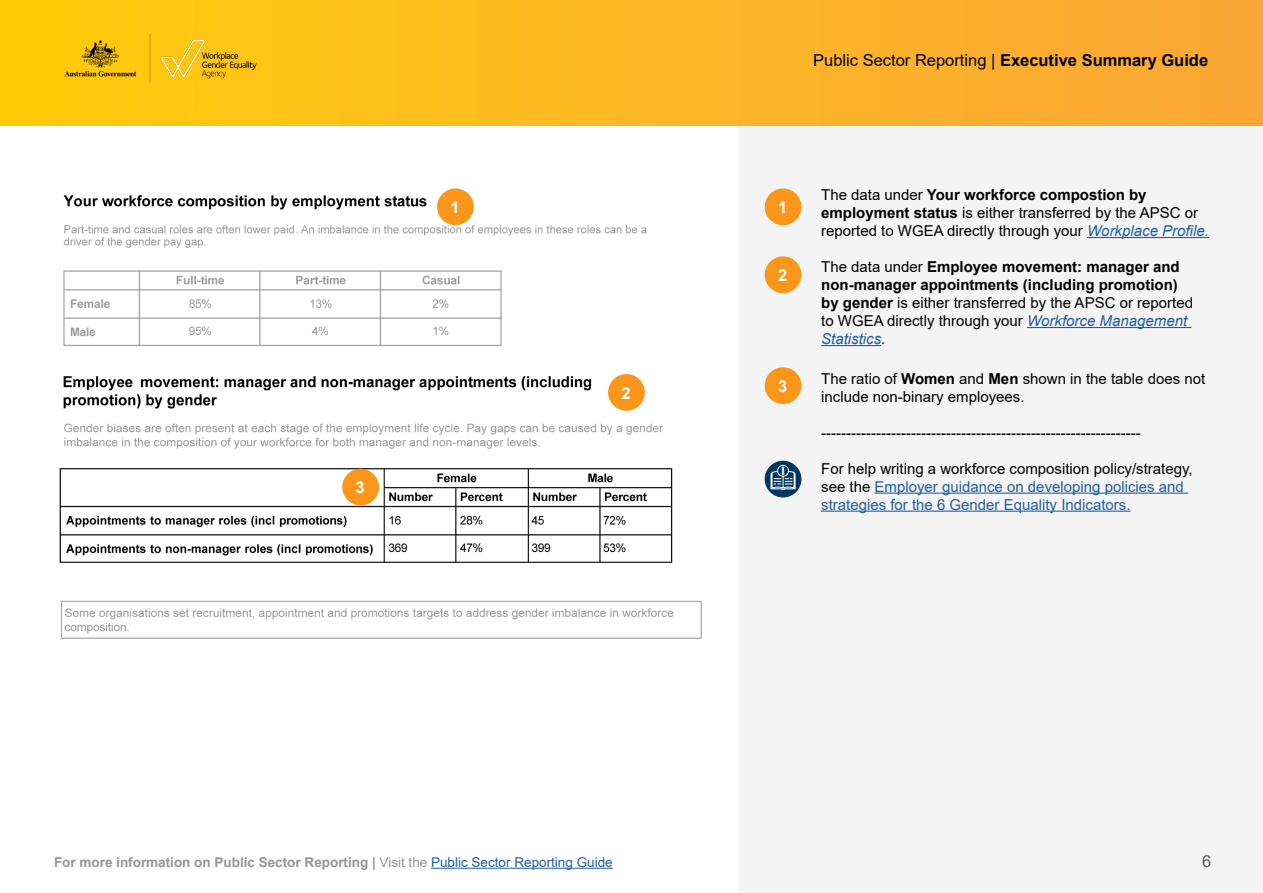
<style>
.page{position:relative;width:1263px;height:893px;background:#fff}
.page>*{position:absolute;margin:0;border:0;box-sizing:border-box;transform-origin:0 0}
.t1{font:16.5px "Arial";color:#000}
.t2{font:700 16.5px "Arial";color:#fff}
.t3{font:16.5px "Arial";color:#58595b}
.t4{font:15px/18px "Arial";color:#000}
.t5{font:700 15px/18px "Arial";color:#000}
.t6{font:15px/18px "Arial";color:#215e9e}
.t7{font:700 13.5px "Arial";color:#959595}
.s1{font-weight:700}
.s2{font-style:italic;color:#215e9e}
.s3{font-weight:400}
.s4{font-weight:400;font-style:italic;color:#215e9e}
.s5{color:#000}
.s6{font-weight:400;color:#215e9e}
</style>
<div class="page">
<div style="left:738px;top:126px;width:525px;height:767px;background:#f4f4f4"></div>
<div style="left:0;top:0;width:1263px;height:126px;background:linear-gradient(to right,#ffcb0c,#faa737)"></div>
<hr style="left:431px;top:868px;width:182px;height:1px;background:#215e9e">
<img style="left:53px;top:34px;width:215px;height:54px">
<hr style="left:1087px;top:237px;width:122px;height:1px;background:#215e9e">
<hr style="left:1027px;top:327px;width:164px;height:1px;background:#215e9e">
<hr style="left:821px;top:345px;width:60px;height:1px;background:#215e9e">
<hr style="left:874px;top:493px;width:314px;height:1px;background:#215e9e">
<hr style="left:821px;top:511px;width:309px;height:1px;background:#215e9e">
<img style="left:61px;top:220px;width:641px;height:419px">
<img style="left:63px;top:195px;width:411px;height:25px">
<img style="left:61px;top:363px;width:641px;height:58px">
<img style="left:59px;top:466px;width:643px;height:110px">
<div style="left:765px;top:188px;width:36px;height:37px;background:#fa9619;border-radius:50%"></div>
<div style="left:437px;top:188px;width:37px;height:37px;background:#fa9619;border-radius:50%"></div>
<div style="left:765px;top:256px;width:36px;height:37px;background:#fa9619;border-radius:50%"></div>
<div style="left:608px;top:374px;width:37px;height:37px;background:#fa9619;border-radius:50%"></div>
<div style="left:765px;top:367px;width:36px;height:37px;background:#fa9619;border-radius:50%"></div>
<div style="left:342px;top:469px;width:37px;height:36px;background:#fa9619;border-radius:50%"></div>
<div style="left:765px;top:461px;width:36px;height:36px;background:#003661;border-radius:50%"></div>
<svg style="left:770px;top:465px;width:25px;height:25px"></svg>
<p class="t2" style="left:356px;top:476px;width:11px">3</p>
<p class="t1" style="left:813px;top:49px;width:396px">Public Sector Reporting | <span class="s1">Executive Summary Guide</span></p>
<p class="t2" style="left:450px;top:196px;width:11px">1</p>
<p class="t2" style="left:778px;top:196px;width:11px">1</p>
<p class="t2" style="left:621px;top:381px;width:11px">2</p>
<p class="t2" style="left:778px;top:264px;width:11px">2</p>
<p class="t2" style="left:778px;top:374px;width:11px">3</p>
<p class="t4" style="left:821px;top:186px;width:389px">The data under <span class="s1">Your workforce compostion by employment status</span> is either transferred by the APSC or reported to WGEA directly through your <span class="s2">Workplace Profile.</span></p>
<p class="t5" style="left:821px;top:258px;width:373px"><span class="s3">The data under</span> Employee movement: manager and non-manager appointments (including promotion) by gender <span class="s3">is either transferred by the APSC or reported to WGEA directly through your</span> <span class="s4">Workforce Management Statistics</span><span class="s3">.</span></p>
<p class="t4" style="left:821px;top:369px;width:386px">The ratio of <span class="s1">Women</span> and <span class="s1">Men</span> shown in the table does not include non-binary employees.</p>
<p class="t4" style="left:821px;top:423px;width:321px">----------------------------------------------------------------</p>
<p class="t6" style="left:821px;top:459px;width:373px"><span class="s5">For help writing a workforce composition policy/strategy, see the</span> Employer guidance on developing policies and strategies for the 6 Gender Equality Indicators.</p>
<p class="t7" style="left:54px;top:852px;width:560px">For more information on Public Sector Reporting | <span class="s3">Visit the</span> <span class="s6">Public Sector Reporting Guide</span></p>
<p class="t3" style="left:1202px;top:850px;width:11px">6</p>
</div>
